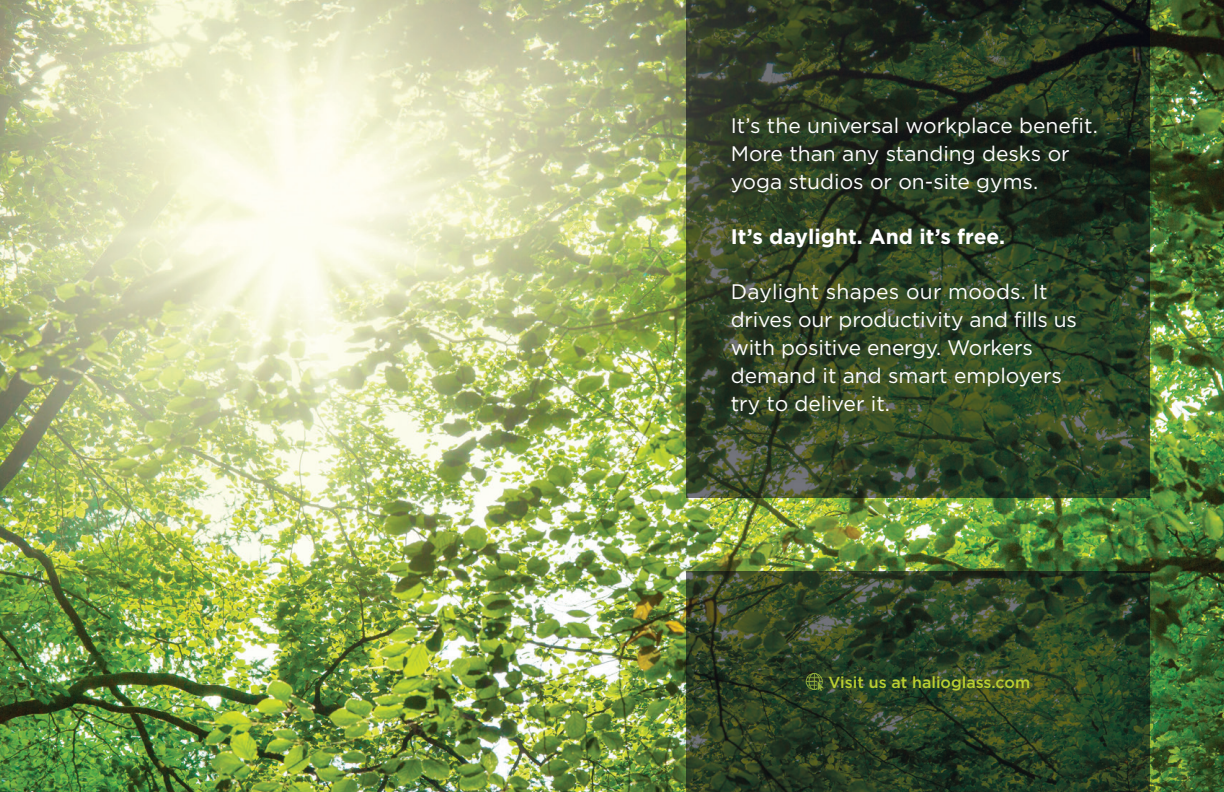
<style>
.page{position:relative;width:1224px;height:792px;background:#fff}
.page>*{position:absolute;margin:0;border:0;box-sizing:border-box;transform-origin:0 0}
.Large_Body{font:21px/28px "Gotham";color:#fff}
.Large_Body-2{font:700 21px "Gotham";color:#fff}
.Large_Body-3{font:500 16px "Gotham";color:#b9cf32}
</style>
<div class="page">
<img style="left:0;top:0;width:1224px;height:792px">
<svg style="left:686px;top:0;width:464px;height:498px;background:#2d3e24"></svg>
<svg style="left:686px;top:572px;width:464px;height:220px;background:#2c4024"></svg>
<svg style="left:806px;top:673px;width:18px;height:18px"></svg>
<p class="Large_Body" style="left:731px;top:111px;width:369px">It’s the universal workplace benefit.<br>More than any standing desks or yoga studios or on-site gyms.</p>
<p class="Large_Body-2" style="left:731px;top:225px;width:276px">It’s daylight. And it’s free.</p>
<p class="Large_Body" style="left:731px;top:277px;width:348px">Daylight shapes our moods. It drives our productivity and fills us with positive energy. Workers demand it and smart employers try to deliver it.</p>
<p class="Large_Body-3" style="left:829px;top:673px;width:203px">Visit us at halioglass.com</p>
</div>
